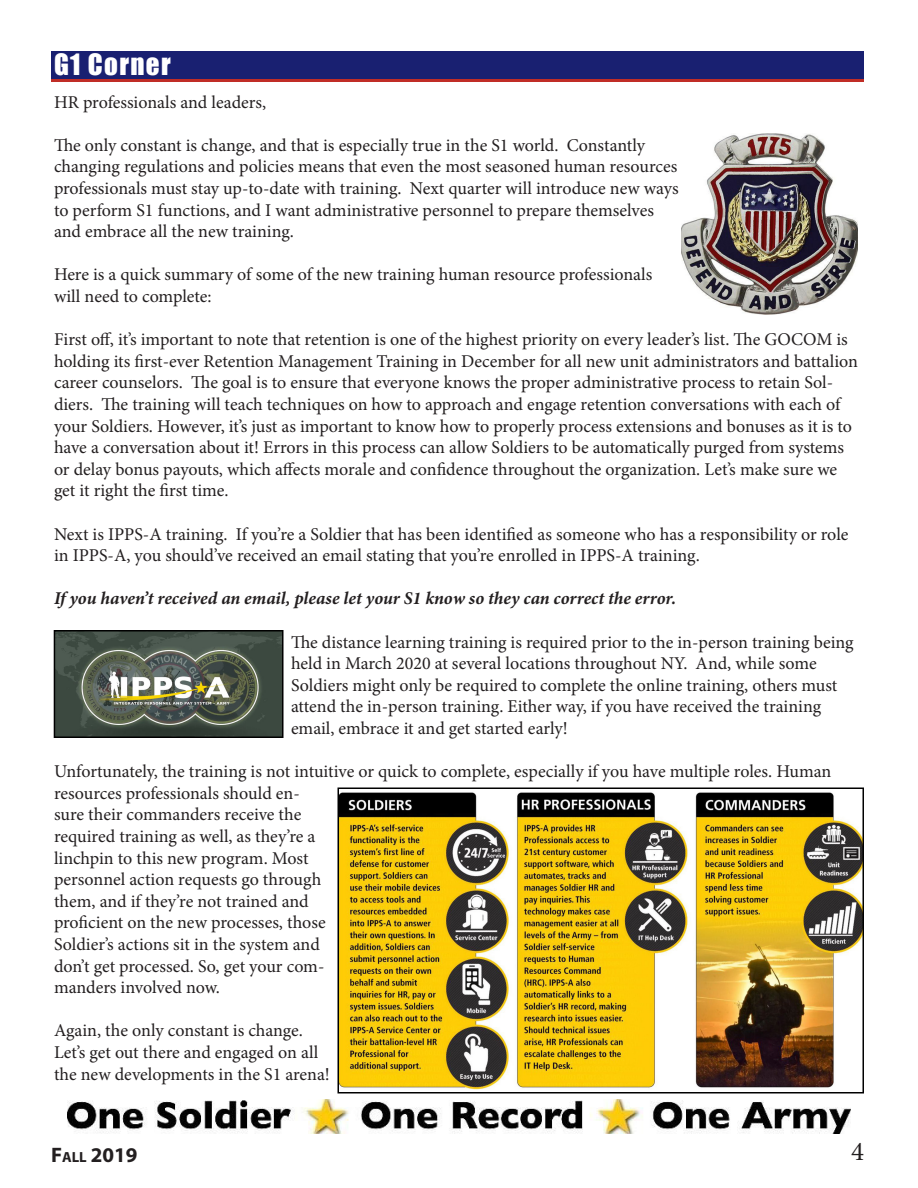
<style>
.page{position:relative;width:918px;height:1188px;background:#fff}
.page>*{position:absolute;margin:0;border:0;box-sizing:border-box;transform-origin:0 0}
.t1{font:27px "Impact";letter-spacing:.05em;color:#fff}
.t2{font:27px "Minion Pro";color:#231f20}
.t3{font:700 21px "Myriad Pro";color:#231f20}
.t4{font:18px/21.6px "Minion Pro";letter-spacing:-.005em;color:#231f20}
.t5{font:italic 700 18px "Minion Pro";letter-spacing:-.005em;color:#231f20}
.s1{font-size:14.7px}
</style>
<div class="page">
<div style="left:51px;top:54px;width:813px;height:27px;background:linear-gradient(to right,#192071,#192071)"></div>
<div style="left:51px;top:51px;width:813px;height:27px;background:#192071"></div>
<img style="left:341px;top:792px;width:520px;height:298px">
<div style="left:338px;top:788px;width:526px;height:306px;border:2px solid #000"></div>
<img style="left:57px;top:633px;width:224px;height:102px">
<div style="left:54px;top:630px;width:230px;height:108px;border:2px solid #000"></div>
<img style="left:682px;top:133px;width:175px;height:182px">
<img style="left:68px;top:1100px;width:782px;height:34px">
<p class="t1" style="left:54px;top:44px;width:118px">G1 CORNER</p>
<p class="t4" style="left:54px;top:91px;width:214px">HR professionals and leaders,</p>
<p class="t4" style="left:54px;top:134px;width:626px">The only constant is change, and that is especially true in the S1 world. Constantly changing regulations and policies means that even the most seasoned human resources professionals must stay up-to-date with training. Next quarter will introduce new ways to perform S1 functions, and I want administrative personnel to prepare themselves and embrace all the new training.</p>
<p class="t4" style="left:54px;top:264px;width:600px">Here is a quick summary of some of the new training human resource professionals will need to complete:</p>
<p class="t4" style="left:54px;top:329px;width:805px">First off, it’s important to note that retention is one of the highest priority on every leader’s list. The GOCOM is holding its first-ever Retention Management Training in December for all new unit administrators and battalion career counselors. The goal is to ensure that everyone knows the proper administrative process to retain Sol&shy;diers. The training will teach techniques on how to approach and engage retention conversations with each of your Soldiers. However, it’s just as important to know how to properly process extensions and bonuses as it is to have a conversation about it! Errors in this process can allow Soldiers to be automatically purged from systems or delay bonus payouts, which affects morale and confidence throughout the organization. Let’s make sure we get it right the first time.</p>
<p class="t4" style="left:54px;top:523px;width:796px">Next is IPPS-A training. If you’re a Soldier that has been identified as someone who has a responsibility or role in IPPS-A, you should’ve received an email stating that you’re enrolled in IPPS-A training.</p>
<p class="t5" style="left:54px;top:586px;width:624px">If you haven’t received an email, please let your S1 know so they can correct the error.</p>
<p class="t4" style="left:291px;top:631px;width:564px">The distance learning training is required prior to the in-person training being held in March 2020 at several locations throughout NY. And, while some Soldiers might only be required to complete the online training, others must attend the in-person training. Either way, if you have received the training email, embrace it and get started early!</p>
<p class="t4" style="left:54px;top:761px;width:779px">Unfortunately, the training is not intuitive or quick to complete, especially if you have multiple roles. Human resources professionals should en-<br>sure their commanders receive the<br>required training as well, as they’re a<br>linchpin to this new program. Most<br>personnel action requests go through<br>them, and if they’re not trained and<br>proficient on the new processes, those<br>Soldier’s actions sit in the system and<br>don’t get processed. So, get your com-<br>manders involved now.</p>
<p class="t4" style="left:54px;top:1020px;width:277px">Again, the only constant is change.<br>Let’s get out there and engaged on all the new developments in the S1 arena!</p>
<p class="t3" style="left:51px;top:1141px;width:88px">F<span class="s1">all</span> 2019</p>
<h1 class="t2" style="left:851px;top:1134px;width:14px">4</h1>
</div>
